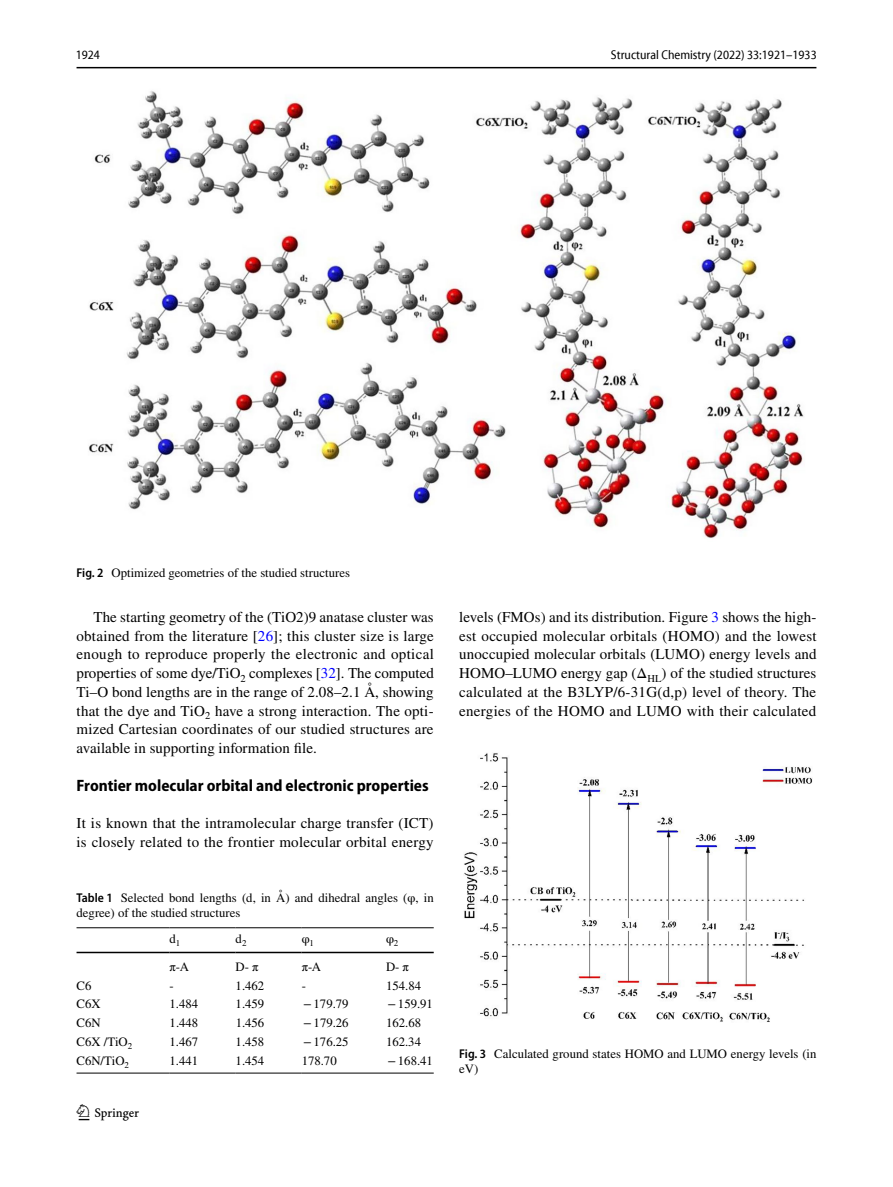
<style>
.page{position:relative;width:893px;height:1187px;background:#fff}
.page>*{position:absolute;margin:0;border:0;box-sizing:border-box;transform-origin:0 0}
.t1{font:22.5px "Springnew Regular 2";color:#000}
.t2{font:700 semi-condensed 16.5px "Myriad Pro";color:#000}
.t3{font:15px/18.8px "STIX";letter-spacing:.015em;color:#000;text-align:justify}
.t4{font:12.75px/15px "STIX";color:#000}
.t5{font:semi-condensed 12.75px "Myriad Pro Unic";color:#000}
.s1{font-family:"Myriad Pro";font-weight:600;font-stretch:semi-condensed}
.s2{color:#00f}
</style>
<div class="page">
<hr style="left:77px;top:67px;width:739px;height:1px;background:#000">
<img style="left:89px;top:91px;width:715px;height:447px">
<hr style="left:77px;top:927px;width:93px;height:1px;background:#000">
<hr style="left:77px;top:951px;width:93px;height:2px;background:#000">
<hr style="left:170px;top:927px;width:66px;height:1px;background:#000">
<hr style="left:170px;top:951px;width:66px;height:2px;background:#000">
<hr style="left:236px;top:927px;width:66px;height:1px;background:#000">
<hr style="left:236px;top:951px;width:66px;height:2px;background:#000">
<hr style="left:302px;top:927px;width:84px;height:1px;background:#000">
<hr style="left:302px;top:951px;width:84px;height:2px;background:#000">
<hr style="left:386px;top:927px;width:48px;height:1px;background:#000">
<hr style="left:386px;top:951px;width:48px;height:2px;background:#000">
<hr style="left:77px;top:1072px;width:93px;height:1px;background:#000">
<hr style="left:170px;top:1072px;width:66px;height:1px;background:#000">
<hr style="left:236px;top:1072px;width:66px;height:1px;background:#000">
<hr style="left:302px;top:1072px;width:84px;height:1px;background:#000">
<hr style="left:386px;top:1072px;width:48px;height:1px;background:#000">
<img style="left:464px;top:753px;width:348px;height:269px">
<p class="t5" style="left:76px;top:50px;width:26px">1924</p>
<p class="t5" style="left:611px;top:50px;width:207px">Structural Chemistry (2022) 33:1921–1933</p>
<p class="t4" style="left:77px;top:565px;width:275px"><span class="s1">Fig. 2</span> Optimized geometries of the studied structures</p>
<p class="t3" style="left:77px;top:608px;width:359px;text-indent:17px">The starting geometry of the (TiO2)9 anatase cluster was obtained from the literature [<span class="s2">26</span>]; this cluster size is large enough to reproduce properly the electronic and optical properties of some dye/TiO<sub>2</sub> complexes [<span class="s2">32</span>]. The computed Ti–O bond lengths are in the range of 2.08–2.1 Å, showing that the dye and TiO<sub>2</sub> have a strong interaction. The opti&shy;mized Cartesian coordinates of our studied structures are available in supporting information file.</p>
<p class="t2" style="left:77px;top:775px;width:354px">Frontier molecular orbital and electronic properties</p>
<p class="t3" style="left:77px;top:814px;width:359px">It is known that the intramolecular charge transfer (ICT) is closely related to the frontier molecular orbital energy</p>
<p class="t3" style="left:459px;top:608px;width:359px">levels (FMOs) and its distribution. Figure <span class="s2">3</span> shows the high&shy;est occupied molecular orbitals (HOMO) and the lowest unoccupied molecular orbitals (LUMO) energy levels and HOMO–LUMO energy gap (Δ<sub>HL</sub>) of the studied structures calculated at the B3LYP/6-31G(d,p) level of theory. The energies of the HOMO and LUMO with their calculated</p>
<p class="t4" style="left:77px;top:891px;width:359px"><span class="s1">Table 1</span> Selected bond lengths (d, in Å) and dihedral angles (φ, in degree) of the studied structures</p>
<p class="t4" style="left:170px;top:931px;width:12px">d<sub>1</sub></p>
<p class="t4" style="left:236px;top:931px;width:12px">d<sub>2</sub></p>
<p class="t4" style="left:302px;top:931px;width:14px">φ<sub>1</sub></p>
<p class="t4" style="left:386px;top:931px;width:14px">φ<sub>2</sub></p>
<p class="t4" style="left:170px;top:959px;width:21px">π-A</p>
<p class="t4" style="left:236px;top:959px;width:25px">D- π</p>
<p class="t4" style="left:302px;top:959px;width:21px">π-A</p>
<p class="t4" style="left:386px;top:959px;width:25px">D- π</p>
<p class="t4" style="left:77px;top:978px;width:16px">C6</p>
<p class="t4" style="left:170px;top:978px;width:6px">-</p>
<p class="t4" style="left:236px;top:978px;width:30px">1.462</p>
<p class="t4" style="left:302px;top:978px;width:6px">-</p>
<p class="t4" style="left:386px;top:978px;width:37px">154.84</p>
<p class="t4" style="left:77px;top:997px;width:26px">C6X</p>
<p class="t4" style="left:170px;top:997px;width:30px">1.484</p>
<p class="t4" style="left:236px;top:997px;width:30px">1.459</p>
<p class="t4" style="left:303px;top:997px;width:47px">−179.79</p>
<p class="t4" style="left:388px;top:997px;width:47px">−159.91</p>
<p class="t4" style="left:77px;top:1016px;width:26px">C6N</p>
<p class="t4" style="left:170px;top:1016px;width:30px">1.448</p>
<p class="t4" style="left:236px;top:1016px;width:30px">1.456</p>
<p class="t4" style="left:303px;top:1016px;width:47px">−179.26</p>
<p class="t4" style="left:386px;top:1016px;width:37px">162.68</p>
<p class="t4" style="left:77px;top:1034px;width:57px">C6X /TiO<sub>2</sub></p>
<p class="t4" style="left:170px;top:1034px;width:30px">1.467</p>
<p class="t4" style="left:236px;top:1034px;width:30px">1.458</p>
<p class="t4" style="left:303px;top:1034px;width:47px">−176.25</p>
<p class="t4" style="left:386px;top:1034px;width:37px">162.34</p>
<p class="t4" style="left:77px;top:1053px;width:54px">C6N/TiO<sub>2</sub></p>
<p class="t4" style="left:170px;top:1053px;width:30px">1.441</p>
<p class="t4" style="left:236px;top:1053px;width:30px">1.454</p>
<p class="t4" style="left:302px;top:1053px;width:37px">178.70</p>
<p class="t4" style="left:388px;top:1053px;width:47px">−168.41</p>
<p class="t4" style="left:459px;top:1046px;width:359px"><span class="s1">Fig. 3</span> Calculated ground states HOMO and LUMO energy levels (in eV)</p>
<h1 class="t1" style="left:79px;top:1104px;width:62px">1 3</h1>
</div>
